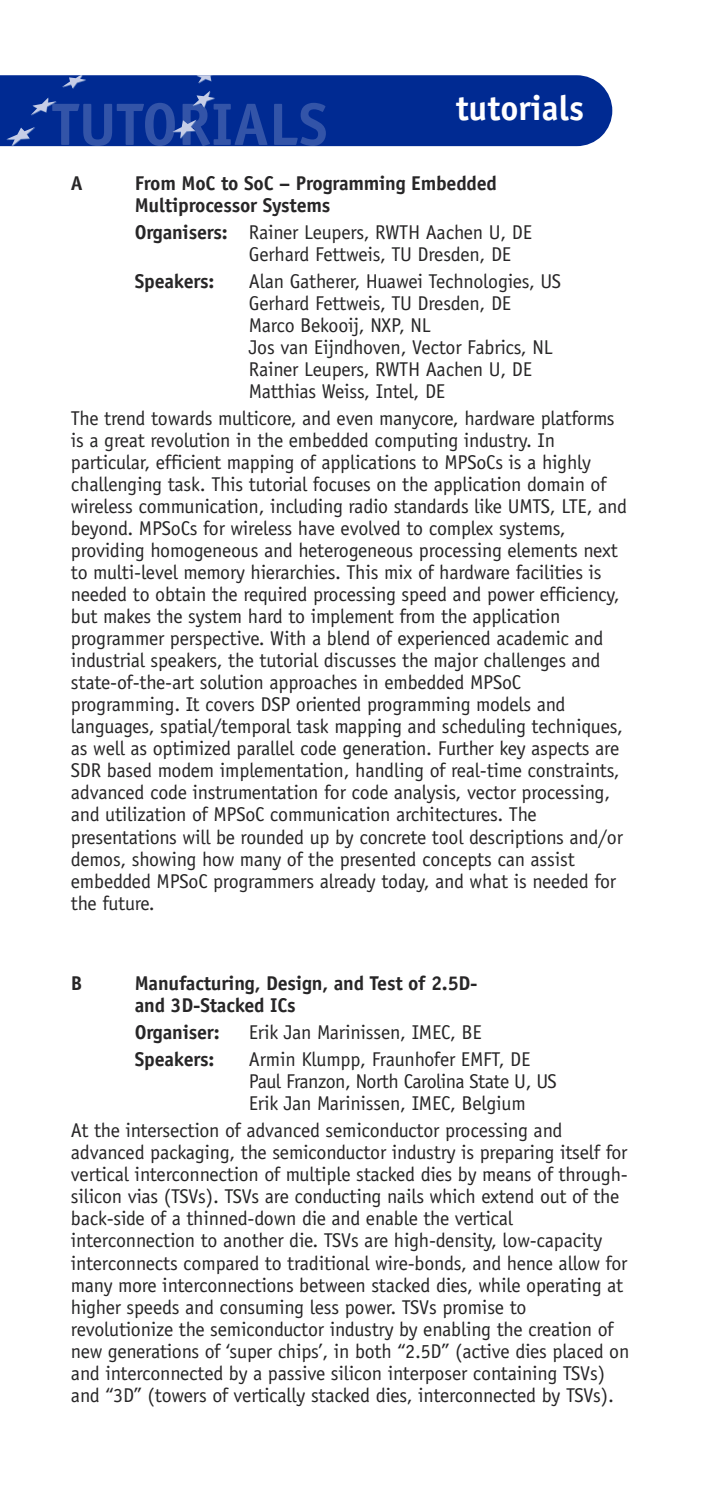
<style>
.page{position:relative;width:702px;height:1489px;background:#fff}
.page>*{position:absolute;margin:0;border:0;box-sizing:border-box;transform-origin:0 0}
.t1{font:700 60px "Officina Sans";color:#3354a8}
.t2{font:700 35px "Officina Sans";color:#fff}
.t3{font:20px/22px "Officina Sans";letter-spacing:-.01em;color:#272627}
.t4{font:700 20px/22px "Officina Sans";letter-spacing:-.01em;color:#272627}
.s1{font-weight:700}
</style>
<div class="page">
<div style="left:0;top:75px;width:612px;height:71px;background:#002a92"></div>
<h1 class="t1" style="left:52px;top:102px;width:277px">TUTORIALS</h1>
<h2 class="t2" style="left:455px;top:95px;width:130px">tutorials</h2>
<p class="t4" style="left:71px;top:174px;width:13px">A</p>
<p class="t4" style="left:135px;top:174px;width:364px">From MoC to SoC – Programming Embedded<br>Multiprocessor Systems</p>
<p class="t3" style="left:249px;top:223px;width:284px;text-indent:-114px"><span class="s1">Organisers:</span> Rainer Leupers, RWTH Aachen U, DE<br>Gerhard Fettweis, TU Dresden, DE</p>
<p class="t4" style="left:135px;top:272px;width:81px">Speakers:</p>
<p class="t3" style="left:249px;top:272px;width:314px">Alan Gatherer, Huawei Technologies, US<br>Gerhard Fettweis, TU Dresden, DE<br>Marco Bekooij, NXP, NL<br>Jos van Eijndhoven, Vector Fabrics, NL<br>Rainer Leupers, RWTH Aachen U, DE<br>Matthias Weiss, Intel, DE</p>
<p class="t3" style="left:71px;top:409px;width:557px">The trend towards multicore, and even manycore, hardware platforms is a great revolution in the embedded computing industry. In particular, efficient mapping of applications to MPSoCs is a highly challenging task. This tutorial focuses on the application domain of wireless communication, including radio standards like UMTS, LTE, and beyond. MPSoCs for wireless have evolved to complex systems, providing homogeneous and heterogeneous processing elements next to multi-level memory hierarchies. This mix of hardware facilities is needed to obtain the required processing speed and power efficiency, but makes the system hard to implement from the application programmer perspective. With a blend of experienced academic and industrial speakers, the tutorial discusses the major challenges and state-of-the-art solution approaches in embedded MPSoC programming. It covers DSP oriented programming models and languages, spatial/temporal task mapping and scheduling techniques, as well as optimized parallel code generation. Further key aspects are SDR based modem implementation, handling of real-time constraints, advanced code instrumentation for code analysis, vector processing, and utilization of MPSoC communication architectures. The presentations will be rounded up by concrete tool descriptions and/or demos, showing how many of the presented concepts can assist embedded MPSoC programmers already today, and what is needed for the future.</p>
<p class="t4" style="left:71px;top:974px;width:13px">B</p>
<p class="t4" style="left:135px;top:974px;width:344px">Manufacturing, Design, and Test of 2.5D&shy;and 3D-Stacked ICs</p>
<p class="t4" style="left:135px;top:1023px;width:86px">Organiser:</p>
<p class="t3" style="left:249px;top:1023px;width:234px">Erik Jan Marinissen, IMEC, BE</p>
<p class="t4" style="left:135px;top:1050px;width:81px">Speakers:</p>
<p class="t3" style="left:249px;top:1050px;width:309px">Armin Klumpp, Fraunhofer EMFT, DE<br>Paul Franzon, North Carolina State U, US<br>Erik Jan Marinissen, IMEC, Belgium</p>
<p class="t3" style="left:71px;top:1121px;width:560px">At the intersection of advanced semiconductor processing and advanced packaging, the semiconductor industry is preparing itself for vertical interconnection of multiple stacked dies by means of through&shy;silicon vias (TSVs). TSVs are conducting nails which extend out of the back-side of a thinned-down die and enable the vertical interconnection to another die. TSVs are high-density, low-capacity interconnects compared to traditional wire-bonds, and hence allow for many more interconnections between stacked dies, while operating at higher speeds and consuming less power. TSVs promise to revolutionize the semiconductor industry by enabling the creation of new generations of ‘super chips’, in both “2.5D” (active dies placed on and interconnected by a passive silicon interposer containing TSVs) and “3D” (towers of vertically stacked dies, interconnected by TSVs).</p>
</div>
